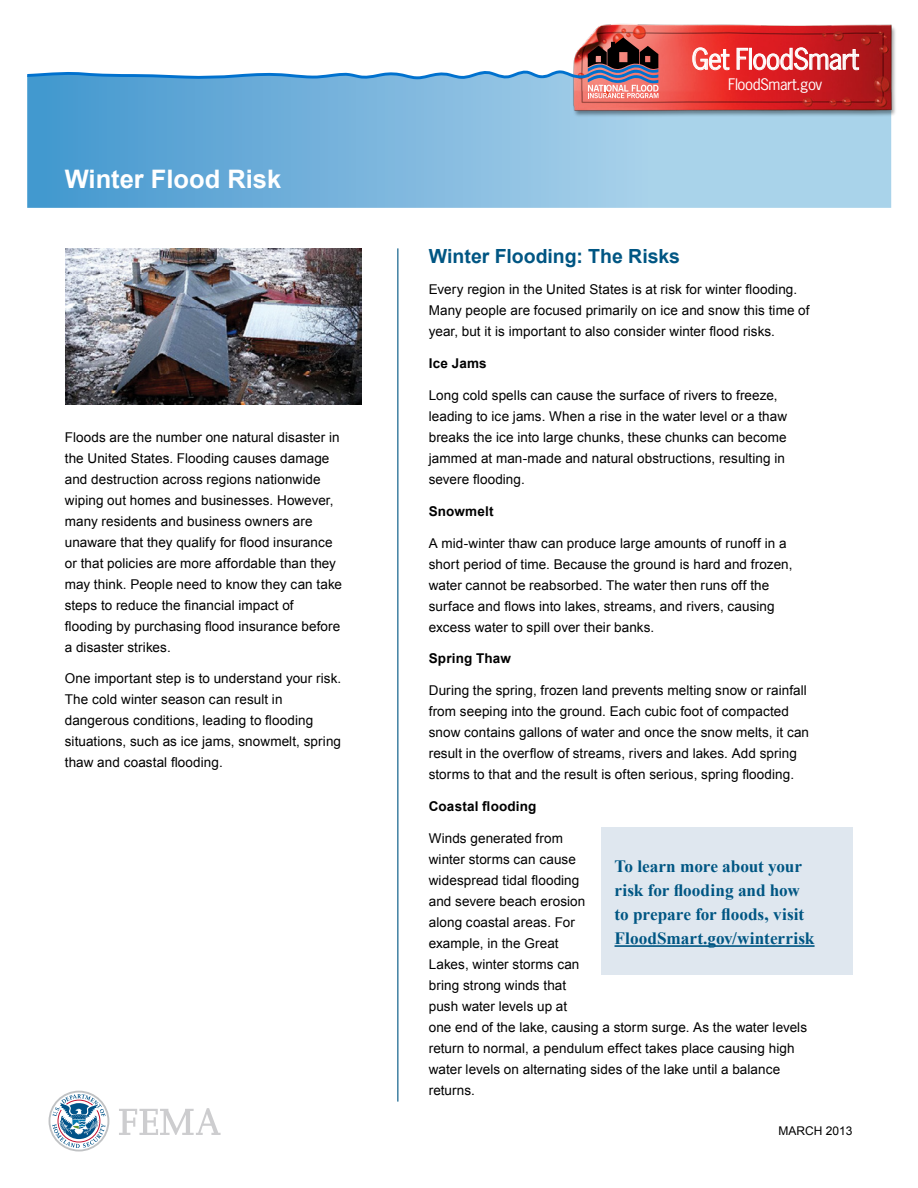
<style>
.page{position:relative;width:918px;height:1188px;background:#fff}
.page>*{position:absolute;margin:0;border:0;box-sizing:border-box;transform-origin:0 0}
.t1{font:27px "News Gothic Std";letter-spacing:-.03em;color:#fff}
.t2{font:700 25.5px "Arial";color:#fff}
.t3{font:700 19.5px "Arial";color:#005683}
.t4{font:700 17.25px/24px "Times New Roman";color:#005683}
.t5{font:15px "News Gothic Std";letter-spacing:-.03em;color:#fff}
.text{font:13.5px/21px "Arial";letter-spacing:.005em;color:#000}
.t6{font:700 13.5px "Arial";letter-spacing:.01em;color:#000}
.t7{font:12px "Arial";color:#000}
</style>
<div class="page">
<svg style="left:27px;top:98px;width:864px;height:110px;background:#81badf"></svg>
<svg style="left:119px;top:1108px;width:102px;height:27px"></svg>
<svg style="left:49px;top:1091px;width:60px;height:61px"></svg>
<hr style="left:397px;top:248px;width:1px;height:854px;background:#005683">
<img style="left:569px;top:24px;width:327px;height:97px">
<svg style="left:27px;top:37px;width:632px;height:61px"></svg>
<img style="left:65px;top:248px;width:296px;height:156px">
<svg style="left:693px;top:48px;width:36px;height:22px"></svg>
<svg style="left:737px;top:48px;width:122px;height:22px;background:#dc5b5f"></svg>
<div style="left:602px;top:827px;width:251px;height:148px;background:#dfe7ef"></div>
<hr style="left:615px;top:945px;width:200px;height:2px;background:#005683">
<h1 class="t2" style="left:65px;top:162px;width:218px">Winter Flood Risk</h1>
<p class="text" style="left:65px;top:426px;width:279px">Floods are the number one natural disaster in the United States. Flooding causes damage and destruction across regions nationwide wiping out homes and businesses. However, many residents and business owners are unaware that they qualify for flood insurance or that policies are more affordable than they may think. People need to know they can take steps to reduce the financial impact of flooding by purchasing flood insurance before a disaster strikes.</p>
<p class="text" style="left:65px;top:668px;width:278px">One important step is to understand your risk.<br>The cold winter season can result in dangerous conditions, leading to flooding situations, such as ice jams, snowmelt, spring thaw and coastal flooding.</p>
<p class="t1" style="left:692px;top:42px;width:169px">Get FloodSmart</p>
<p class="t5" style="left:728px;top:75px;width:96px">FloodSmart.gov</p>
<h2 class="t3" style="left:429px;top:243px;width:253px">Winter Flooding: The Risks</h2>
<p class="text" style="left:429px;top:279px;width:382px">Every region in the United States is at risk for winter flooding.<br>Many people are focused primarily on ice and snow this time of year, but it is important to also consider winter flood risks.</p>
<h3 class="t6" style="left:429px;top:355px;width:60px">Ice Jams</h3>
<p class="text" style="left:429px;top:385px;width:360px">Long cold spells can cause the surface of rivers to freeze, leading to ice jams. When a rise in the water level or a thaw breaks the ice into large chunks, these chunks can become jammed at man-made and natural obstructions, resulting in severe flooding.</p>
<h3 class="t6" style="left:429px;top:502px;width:66px">Snowmelt</h3>
<p class="text" style="left:429px;top:532px;width:365px">A mid-winter thaw can produce large amounts of runoff in a short period of time. Because the ground is hard and frozen, water cannot be reabsorbed. The water then runs off the surface and flows into lakes, streams, and rivers, causing excess water to spill over their banks.</p>
<h3 class="t6" style="left:429px;top:650px;width:84px">Spring Thaw</h3>
<p class="text" style="left:429px;top:680px;width:382px">During the spring, frozen land prevents melting snow or rainfall from seeping into the ground. Each cubic foot of compacted snow contains gallons of water and once the snow melts, it can result in the overflow of streams, rivers and lakes. Add spring storms to that and the result is often serious, spring flooding.</p>
<h3 class="t6" style="left:429px;top:797px;width:109px">Coastal flooding</h3>
<p class="text" style="left:429px;top:828px;width:380px">Winds generated from<br>winter storms can cause<br>widespread tidal flooding<br>and severe beach erosion<br>along coastal areas. For<br>example, in the Great<br>Lakes, winter storms can<br>bring strong winds that<br>push water levels up at<br>one end of the lake, causing a storm surge. As the water levels return to normal, a pendulum effect takes place causing high water levels on alternating sides of the lake until a balance returns.</p>
<p class="t4" style="left:615px;top:854px;width:202px">To learn more about your risk for flooding and how to prepare for floods, visit<br>FloodSmart.gov/winterrisk</p>
<p class="t7" style="left:779px;top:1123px;width:76px">MARCH 2013</p>
</div>
